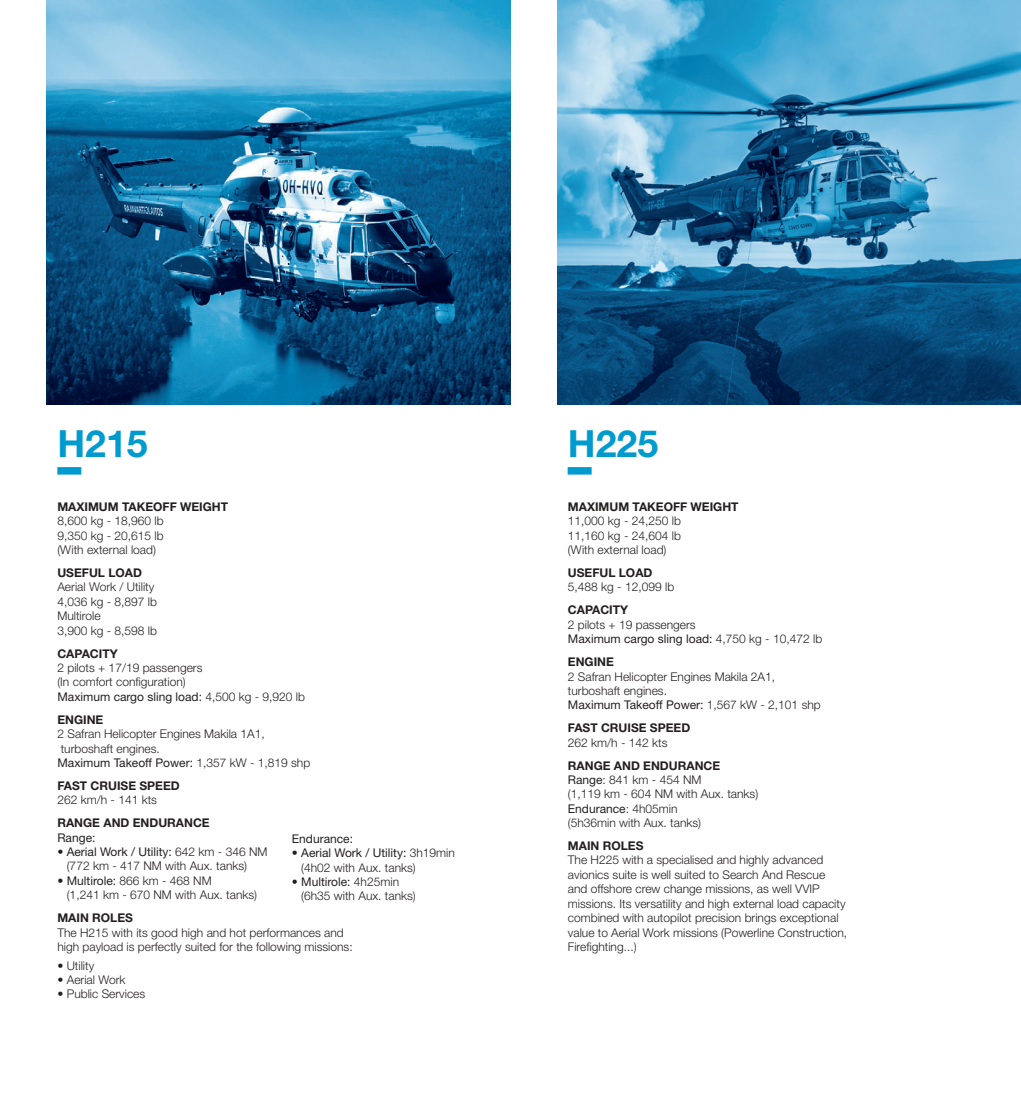
<style>
.page{position:relative;width:1021px;height:1093px;background:#fff}
.page>*{position:absolute;margin:0;border:0;box-sizing:border-box;transform-origin:0 0}
.t1{font:700 37.5px "Helvetica Neue LT Std";color:#009bce}
.t2{font:700 37.5px "Full Stop";color:#009bce}
.t3{font:300 12px/14.4px "Helvetica Neue LT Std";color:#231f20}
.t4{font:700 12px "Helvetica Neue LT Std";color:#231f20}
.t5{font:12px "Helvetica Neue LT Std";color:#231f20}
.s1{font-weight:400}
.s2{font-weight:700}
</style>
<div class="page">
<img style="left:47px;top:0;width:463px;height:404px">
<img style="left:557px;top:0;width:463px;height:404px">
<h1 class="t1" style="left:57px;top:421px;width:92px">H215</h1>
<h1 class="t2" style="left:57px;top:467px;width:25px">_</h1>
<p class="t4" style="left:57px;top:499px;width:172px">MAXIMUM TAKEOFF WEIGHT</p>
<p class="t3" style="left:57px;top:514px;width:108px;text-align:justify">8,600 kg - 18,960 lb 9,350 kg - 20,615 lb (With external load)</p>
<p class="t4" style="left:57px;top:565px;width:86px">USEFUL LOAD</p>
<p class="t3" style="left:57px;top:580px;width:101px">Aerial Work / Utility<br>4,036 kg - 8,897 lb<br>Multirole<br>3,900 kg - 8,598 lb</p>
<p class="t4" style="left:57px;top:646px;width:62px">CAPACITY</p>
<p class="t3" style="left:57px;top:660px;width:249px">2 pilots + 17/19 passengers<br>(In comfort configuration)<br><span class="s1">Maximum cargo sling load:</span> 4,500 kg - 9,920 lb</p>
<p class="t4" style="left:57px;top:712px;width:47px">ENGINE</p>
<p class="t3" style="left:57px;top:726px;width:254px">2 Safran Helicopter Engines Makila 1A1, turboshaft engines.<br><span class="s1">Maximum Takeoff Power:</span> 1,357 kW - 1,819 shp</p>
<p class="t4" style="left:57px;top:778px;width:124px">FAST CRUISE SPEED</p>
<p class="t3" style="left:57px;top:792px;width:101px">262 km/h - 141 kts</p>
<p class="t4" style="left:57px;top:815px;width:154px">RANGE AND ENDURANCE</p>
<p class="t5" style="left:57px;top:830px;width:40px">Range:</p>
<p class="t3" style="left:67px;top:844px;width:202px;text-indent:-9px">• <span class="s1">Aerial Work / Utility:</span> 642 km - 346 NM (772 km - 417 NM with Aux. tanks)</p>
<p class="t3" style="left:67px;top:873px;width:192px;text-indent:-9px">• <span class="s1">Multirole:</span> 866 km - 468 NM<br>(1,241 km - 670 NM with Aux. tanks)</p>
<p class="t4" style="left:57px;top:910px;width:77px">MAIN ROLES</p>
<p class="t3" style="left:57px;top:925px;width:297px">The H215 with its good high and hot performances and high payload is perfectly suited for the following missions:</p>
<p class="t3" style="left:57px;top:958px;width:38px">• Utility</p>
<p class="t3" style="left:57px;top:972px;width:70px">• Aerial Work</p>
<p class="t3" style="left:57px;top:986px;width:89px">• Public Services</p>
<p class="t5" style="left:292px;top:831px;width:63px">Endurance:</p>
<p class="t3" style="left:301px;top:845px;width:155px;text-indent:-9px">• <span class="s1">Aerial Work / Utility:</span> 3h19min (4h02 with Aux. tanks)</p>
<p class="t3" style="left:301px;top:874px;width:116px;text-indent:-9px">• <span class="s1">Multirole:</span> 4h25min (6h35 with Aux. tanks)</p>
<h1 class="t1" style="left:568px;top:421px;width:92px">H225</h1>
<h1 class="t2" style="left:568px;top:467px;width:25px">_</h1>
<p class="t4" style="left:568px;top:499px;width:172px">MAXIMUM TAKEOFF WEIGHT</p>
<p class="t3" style="left:568px;top:514px;width:114px;text-align:justify">11,000 kg - 24,250 lb 11,160 kg - 24,604 lb (With external load)</p>
<p class="t4" style="left:568px;top:565px;width:86px">USEFUL LOAD</p>
<p class="t3" style="left:568px;top:580px;width:108px">5,488 kg - 12,099 lb</p>
<p class="t4" style="left:568px;top:603px;width:62px">CAPACITY</p>
<p class="t3" style="left:568px;top:617px;width:256px">2 pilots + 19 passengers<br><span class="s1">Maximum cargo sling load:</span> 4,750 kg - 10,472 lb</p>
<p class="t4" style="left:568px;top:654px;width:47px">ENGINE</p>
<p class="t3" style="left:568px;top:669px;width:254px">2 Safran Helicopter Engines Makila 2A1, turboshaft engines.<br><span class="s1">Maximum Takeoff Power:</span> 1,567 kW - 2,101 shp</p>
<p class="t4" style="left:568px;top:720px;width:124px">FAST CRUISE SPEED</p>
<p class="t3" style="left:568px;top:735px;width:101px">262 km/h - 142 kts</p>
<p class="t3" style="left:568px;top:758px;width:192px"><span class="s2">RANGE AND ENDURANCE<br></span><span class="s1">Range</span>: 841 km - 454 NM<br>(1,119 km - 604 NM with Aux. tanks)<br><span class="s1">Endurance</span>: 4h05min<br>(5h36min with Aux. tanks)</p>
<p class="t4" style="left:568px;top:838px;width:77px">MAIN ROLES</p>
<p class="t3" style="left:568px;top:853px;width:281px">The H225 with a specialised and highly advanced avionics suite is well suited to Search And Rescue and offshore crew change missions, as well VVIP missions. Its versatility and high external load capacity combined with autopilot precision brings exceptional value to Aerial Work missions (Powerline Construction, Firefighting...)</p>
</div>
